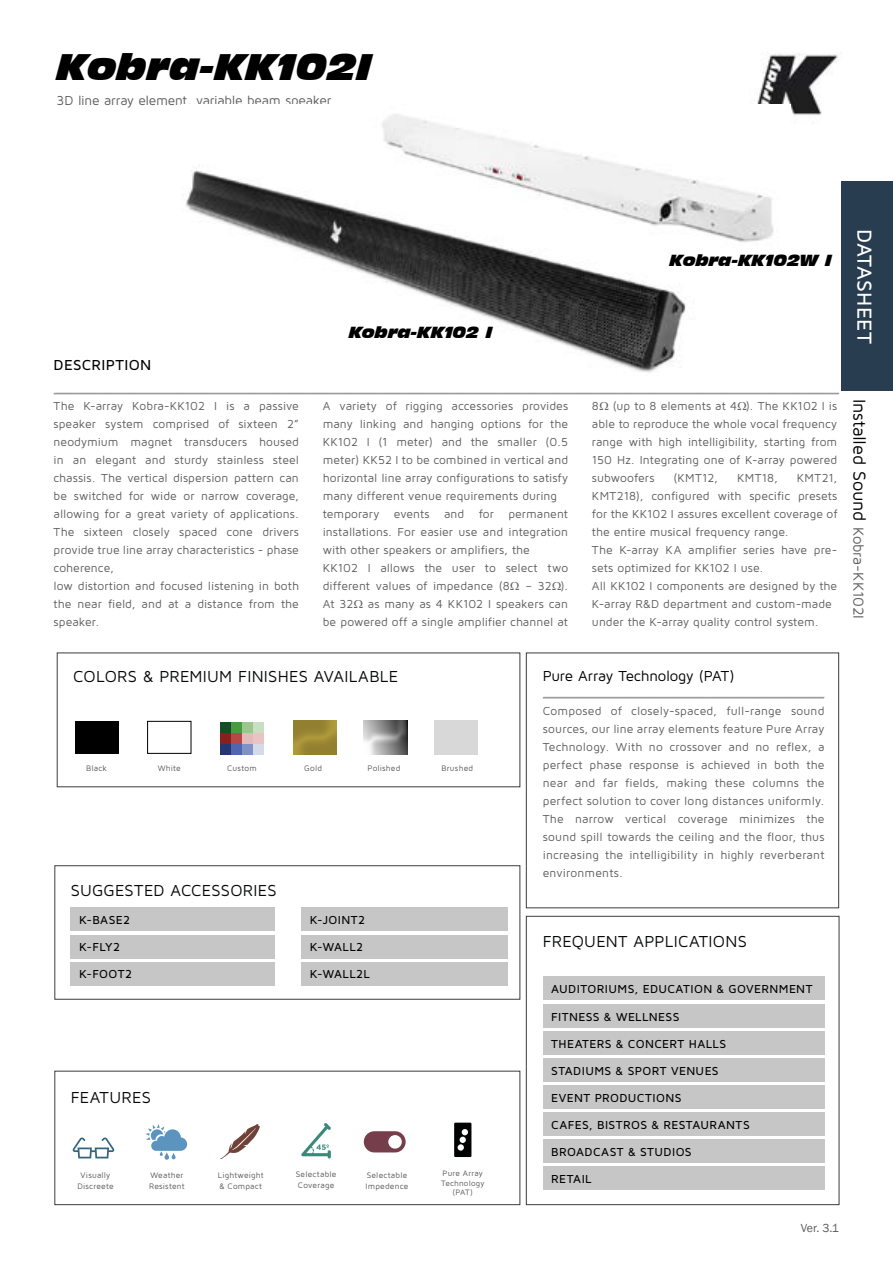
<style>
.page{position:relative;width:893px;height:1263px;background:#fff}
.page>*{position:absolute;margin:0;border:0;box-sizing:border-box;transform-origin:0 0}
.t1{font:italic 34.5px "Incised 901 BT Nord";color:#000}
.t2{font:500 21px "Maven Pro";letter-spacing:.005em;color:#fff}
.t3{font:18px "Maven Pro";letter-spacing:-.015em;color:#000}
.t4{font:16.5px "Maven Pro";letter-spacing:.015em;color:#060707}
.t5{font:italic 15px "Incised 901 BT Nord";color:#000}
.t6{font:15px "Maven Pro";letter-spacing:-.01em;color:#000}
.t7{font:500 15px "Maven Pro";letter-spacing:.025em;color:#000}
.t8{font:13.5px "Maven Pro";letter-spacing:-.02em;color:#5f5e5e}
.t9{font:12px/18px "Maven Pro";letter-spacing:.005em;color:#5f5e5e}
.t10{font:500 12px "Maven Pro";letter-spacing:.035em;color:#000}
.t11{font:12px "Franklin Gothic";color:#5f5e5e}
.t12{font:8.25px/10.5px "Maven Pro";letter-spacing:.025em;color:#575756}
.t13{font:8.1px/9.9px "Maven Pro";letter-spacing:.025em;color:#575756;text-align:center}
.s1{font-size:15px;color:#5f5e5e}
</style>
<div class="page">
<img style="left:754px;top:52px;width:88px;height:64px">
<div style="left:842px;top:181px;width:51px;height:210px;background:#293d51"></div>
<img style="left:186px;top:105px;width:605px;height:268px">
<div style="left:526px;top:653px;width:313px;height:255px;border:1px solid #3c3c3b"></div>
<svg style="left:53px;top:392px;width:786px;height:3px;background:#c7c7c7"></svg>
<svg style="left:542px;top:696px;width:283px;height:3px"></svg>
<div style="left:526px;top:916px;width:313px;height:289px;border:1px solid #3c3c3b"></div>
<div style="left:543px;top:1112px;width:281px;height:24px;background:#c6c6c6"></div>
<div style="left:543px;top:1004px;width:281px;height:24px;background:#c6c6c6"></div>
<div style="left:543px;top:1139px;width:281px;height:24px;background:#c6c6c6"></div>
<div style="left:543px;top:1031px;width:281px;height:24px;background:#c6c6c6"></div>
<div style="left:543px;top:1166px;width:281px;height:24px;background:#c6c6c6"></div>
<div style="left:543px;top:1058px;width:281px;height:24px;background:#c6c6c6"></div>
<div style="left:543px;top:977px;width:281px;height:23px;background:#c6c6c6"></div>
<div style="left:543px;top:1085px;width:281px;height:24px;background:#c6c6c6"></div>
<svg style="left:73px;top:1137px;width:41px;height:21px"></svg>
<svg style="left:220px;top:1124px;width:40px;height:35px"></svg>
<svg style="left:145px;top:1124px;width:42px;height:36px"></svg>
<div style="left:55px;top:1071px;width:465px;height:134px;border:1px solid #3c3c3b"></div>
<svg style="left:364px;top:1131px;width:42px;height:21px"></svg>
<div style="left:55px;top:865px;width:465px;height:134px;border:1px solid #3c3c3b"></div>
<div style="left:71px;top:935px;width:204px;height:23px;background:#c6c6c6"></div>
<div style="left:71px;top:962px;width:204px;height:23px;background:#c6c6c6"></div>
<div style="left:71px;top:907px;width:204px;height:23px;background:#c6c6c6"></div>
<div style="left:301px;top:935px;width:206px;height:23px;background:#c6c6c6"></div>
<div style="left:301px;top:962px;width:206px;height:23px;background:#c6c6c6"></div>
<div style="left:301px;top:907px;width:206px;height:23px;background:#c6c6c6"></div>
<svg style="left:454px;top:1122px;width:17px;height:35px"></svg>
<div style="left:281px;top:709px;width:70px;height:46px;background:#3c3c3b;opacity:.23"></div>
<div style="left:351px;top:709px;width:70px;height:46px;background:#000;opacity:.8"></div>
<div style="left:242px;top:722px;width:11px;height:11px;background:#9dc68c"></div>
<div style="left:242px;top:733px;width:11px;height:11px;background:#e2baba"></div>
<div style="left:242px;top:744px;width:11px;height:10px;background:#8091c4"></div>
<div style="left:231px;top:722px;width:11px;height:11px;background:#479d3e"></div>
<div style="left:231px;top:733px;width:11px;height:11px;background:#b84848"></div>
<div style="left:231px;top:744px;width:11px;height:10px;background:#5166ae"></div>
<div style="left:220px;top:722px;width:11px;height:11px;background:#154d25"></div>
<div style="left:220px;top:733px;width:11px;height:11px;background:#87201f"></div>
<div style="left:220px;top:744px;width:11px;height:10px;background:#253671"></div>
<div style="left:253px;top:722px;width:11px;height:11px;background:#c8dfc4"></div>
<div style="left:253px;top:733px;width:11px;height:11px;background:#e8c4c4"></div>
<div style="left:253px;top:744px;width:11px;height:10px;background:#d5daeb"></div>
<div style="left:434px;top:720px;width:44px;height:35px;background:#d8d8d8"></div>
<div style="left:147px;top:721px;width:44px;height:32px;border:1px solid #000"></div>
<div style="left:75px;top:721px;width:43px;height:32px;background:#000"></div>
<svg style="left:301px;top:1123px;width:30px;height:35px"></svg>
<h1 class="t1" style="left:57px;top:47px;width:317px">Kobra-KK102I</h1>
<p class="t8" style="left:57px;top:92px;width:277px">3D line array element, variable beam speaker</p>
<p class="t5" style="left:349px;top:324px;width:145px">Kobra-KK102 I</p>
<p class="t7" style="left:54px;top:356px;width:99px">DESCRIPTION</p>
<p class="t9" style="left:54px;top:396px;width:247px">The K-array Kobra-KK102 I is a passive speaker system comprised of sixteen 2” neodymium magnet transducers housed in an elegant and sturdy stainless steel chassis. The vertical dispersion pattern can be switched for wide or narrow coverage, allowing for a great variety of applications.<br>The sixteen closely spaced cone drivers provide true line array characteristics - phase coherence,<br>low distortion and focused listening in both the near field, and at a distance from the speaker.</p>
<p class="t9" style="left:323px;top:397px;width:247px">A variety of rigging accessories provides many linking and hanging options for the KK102 I (1 meter) and the smaller (0.5 meter) KK52 I to be combined in vertical and horizontal line array configurations to satisfy many different venue requirements during temporary events and for permanent installations. For easier use and integration with other speakers or amplifiers, the KK102 I allows the user to select two different values of impedance (8</p>
<p class="t9" style="left:323px;top:577px;width:247px;text-align:justify;text-indent:203px">– 32 ).<br>At 32 as many as 4 KK102 I speakers can be powered off a single amplifier channel at</p>
<p class="t5" style="left:669px;top:252px;width:164px">Kobra-KK102W I</p>
<h2 class="t2" style="left:879px;top:229px;width:117px;rotate:90deg">DATASHEET</h2>
<p class="t9" style="left:592px;top:397px;width:247px;text-align:justify">8 (up to 8 elements at 4 ). The KK102 I is able to reproduce the whole vocal frequency range with high intelligibility, starting from 150 Hz. Integrating one of K-array powered subwoofers</p>
<p class="t9" style="left:673px;top:469px;width:46px">(KMT12,</p>
<p class="t9" style="left:737px;top:469px;width:42px">KMT18,</p>
<p class="t9" style="left:592px;top:469px;width:247px;text-indent:205px">KMT21, KMT218), configured with specific presets for the KK102 I assures excellent coverage of the entire musical frequency range.<br>The K-array KA amplifier series have pre&shy;sets optimized for KK102 I use.<br>All KK102 I components are designed by the K-array R&amp;D department and custom-made under the K-array quality control system.</p>
<h3 class="t3" style="left:871px;top:399px;width:222px;rotate:90deg">Installed Sound <span class="s1">Kobra-KK102I</span></h3>
<h3 class="t4" style="left:73px;top:666px;width:327px">COLORS &amp; PREMIUM FINISHES AVAILABLE</h3>
<p class="t12" style="left:86px;top:763px;width:22px">Black</p>
<p class="t12" style="left:158px;top:763px;width:25px">White</p>
<p class="t12" style="left:227px;top:762px;width:31px">Custom</p>
<p class="t12" style="left:304px;top:762px;width:19px">Gold</p>
<p class="t12" style="left:367px;top:763px;width:34px">Polished</p>
<p class="t12" style="left:441px;top:763px;width:33px">Brushed</p>
<h3 class="t4" style="left:71px;top:880px;width:207px">SUGGESTED ACCESSORIES</h3>
<p class="t10" style="left:79px;top:912px;width:53px">K-BASE2</p>
<p class="t10" style="left:79px;top:940px;width:42px">K-FLY2</p>
<p class="t10" style="left:79px;top:967px;width:54px">K-FOOT2</p>
<p class="t10" style="left:310px;top:912px;width:57px">K-JOINT2</p>
<p class="t10" style="left:310px;top:940px;width:55px">K-WALL2</p>
<p class="t10" style="left:310px;top:967px;width:62px">K-WALL2L</p>
<p class="t6" style="left:543px;top:666px;width:193px">Pure Array Technology (PAT)</p>
<p class="t9" style="left:543px;top:701px;width:283px;text-align:justify">Composed of closely-spaced, full-range sound sources, our line array elements feature Pure Array Technology. With no crossover and no reflex, a perfect phase response is achieved in both the near and far fields, making these columns the perfect solution to cover long distances uniformly.<br>The narrow vertical coverage minimizes the sound spill towards the ceiling and the floor, thus increasing the intelligibility in highly reverberant environments.</p>
<h3 class="t4" style="left:543px;top:931px;width:206px">FREQUENT APPLICATIONS</h3>
<p class="t10" style="left:551px;top:981px;width:263px">AUDITORIUMS, EDUCATION &amp; GOVERNMENT</p>
<p class="t10" style="left:551px;top:1009px;width:130px">FITNESS &amp; WELLNESS</p>
<p class="t10" style="left:551px;top:1036px;width:177px">THEATERS &amp; CONCERT HALLS</p>
<p class="t10" style="left:551px;top:1063px;width:169px">STADIUMS &amp; SPORT VENUES</p>
<h3 class="t4" style="left:71px;top:1087px;width:82px">FEATURES</h3>
<p class="t10" style="left:551px;top:1090px;width:132px">EVENT PRODUCTIONS</p>
<p class="t10" style="left:551px;top:1117px;width:200px">CAFES, BISTROS &amp; RESTAURANTS</p>
<p class="t10" style="left:551px;top:1144px;width:142px">BROADCAST &amp; STUDIOS</p>
<p class="t12" style="left:296px;top:1169px;width:42px">Selectable<br>Coverage</p>
<p class="t12" style="left:149px;top:1170px;width:37px">Weather<br>Resistent</p>
<p class="t12" style="left:366px;top:1170px;width:44px">Selectable<br>Impedence</p>
<p class="t12" style="left:77px;top:1170px;width:38px;text-align:center">Visually<br>Discreete</p>
<p class="t12" style="left:218px;top:1170px;width:47px">Lightweight &amp; Compact</p>
<p class="t13" style="left:441px;top:1168px;width:45px">Pure Array<br>Technology (PAT)</p>
<p class="t10" style="left:551px;top:1171px;width:42px">RETAIL</p>
<p class="t11" style="left:801px;top:1221px;width:40px">Ver. 3.1</p>
</div>
